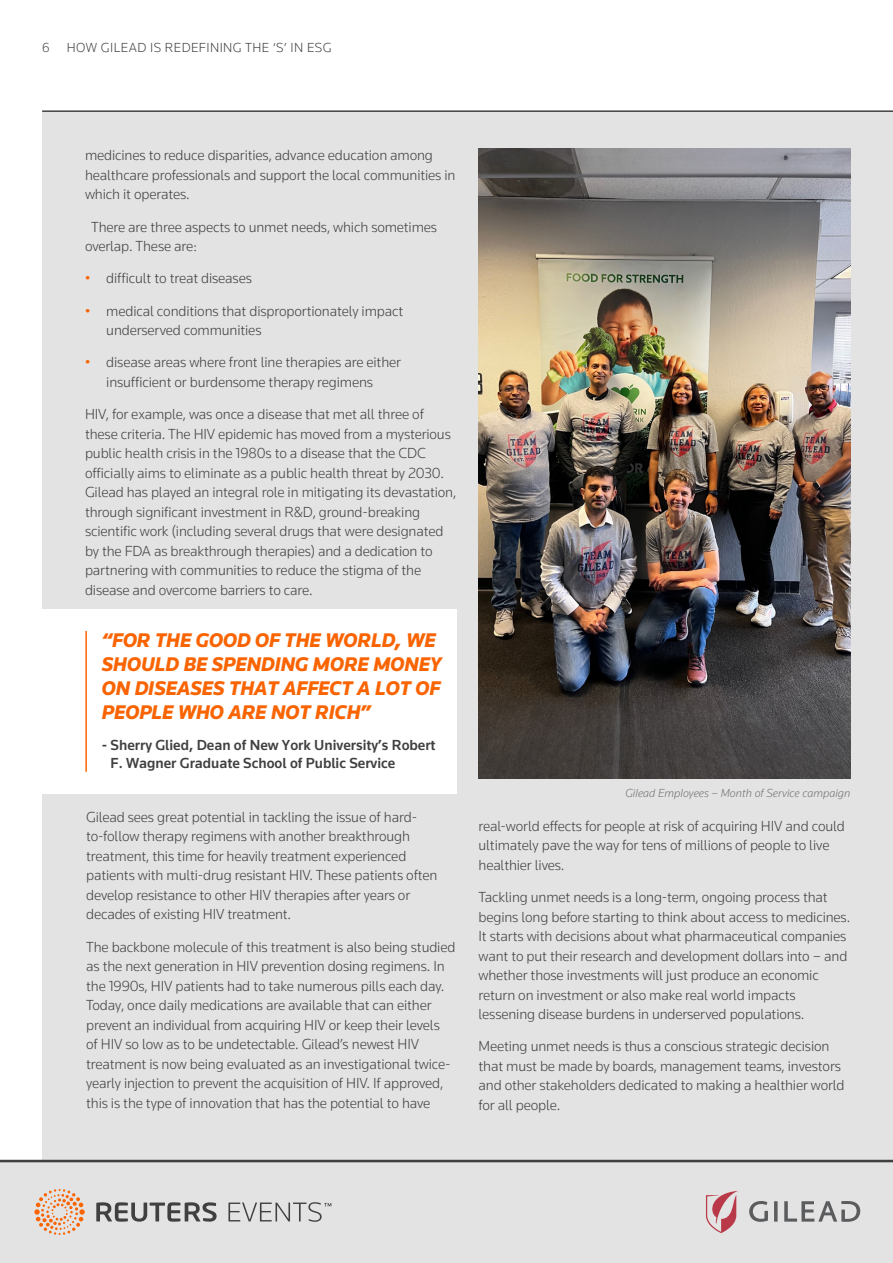
<style>
.page{position:relative;width:893px;height:1263px;background:#fff}
.page>*{position:absolute;margin:0;border:0;box-sizing:border-box;transform-origin:0 0}
.t1{font:italic 900 20.4px/24.2px "Knowledge 2017";color:#fa6400}
.t2{font:300 15px/19.5px "Knowledge 2017";letter-spacing:-.01em;color:#404040}
.t3{font:500 15px/18px "Knowledge 2017";color:#404040}
.t4{font:300 15px "Knowledge 2017";color:#fa6400}
.t5{font:300 13.5px "Knowledge 2017";letter-spacing:.03em;color:#404040}
.t6{font:italic 300 12px "Knowledge 2017";color:#707070}
</style>
<div class="page">
<div style="left:42px;top:112px;width:851px;height:1151px;background:#e3e3e3"></div>
<hr style="left:42px;top:110px;width:851px;height:2px;background:#404040">
<div style="left:0;top:1161px;width:893px;height:102px;background:#e3e3e3"></div>
<hr style="left:0;top:1160px;width:893px;height:2px;background:#404040">
<svg style="left:96px;top:1202px;width:235px;height:20px"></svg>
<svg style="left:34px;top:1189px;width:51px;height:46px"></svg>
<svg style="left:749px;top:1201px;width:111px;height:21px"></svg>
<svg style="left:706px;top:1191px;width:32px;height:42px"></svg>
<div style="left:42px;top:609px;width:415px;height:184px;background:#fff"></div>
<hr style="left:85px;top:631px;width:2px;height:141px;background:#fa6400">
<img style="left:478px;top:149px;width:372px;height:629px">
<p class="t5" style="left:42px;top:39px;width:9px">6</p>
<p class="t5" style="left:67px;top:39px;width:266px">HOW GILEAD IS REDEFINING THE S‘ ’ IN ESG</p>
<p class="t2" style="left:85px;top:145px;width:372px">medicines to reduce disparities, advance education among healthcare professionals and support the local communities in which it operates.</p>
<p class="t2" style="left:85px;top:217px;width:354px;text-indent:6px">There are three aspects to unmet needs, which sometimes overlap. These are:</p>
<p class="t2" style="left:106px;top:268px;width:147px">difficult to treat diseases</p>
<p class="t4" style="left:85px;top:269px;width:7px">•</p>
<p class="t4" style="left:85px;top:301px;width:7px">•</p>
<p class="t2" style="left:106px;top:301px;width:298px">medical conditions that disproportionately impact</p>
<p class="t2" style="left:106px;top:314px;width:296px;line-height:32.2px">underserved communities<br>disease areas where front line therapies are either</p>
<p class="t4" style="left:85px;top:353px;width:7px">•</p>
<p class="t2" style="left:85px;top:366px;width:340px;line-height:32.2px;text-indent:21px">insufficient or burdensome therapy regimens<br>HIV, for example, was once a disease that met all three of</p>
<p class="t2" style="left:85px;top:424px;width:373px">these criteria. The HIV epidemic has moved from a mysterious public health crisis in the 1980 tos a disease that the CDC officially aims to eliminate as a public health threat by 2030.<br>Gilead has played an integral role in mitigating its devastation, through significant investment in R&amp;D, ground-breaking scientific work (including several drugs that were designated by the FDA as breakthrough therapies) and a dedication to partnering with communities to reduce the stigma of the disease and overcome barriers to care.</p>
<h1 class="t1" style="left:102px;top:627px;width:341px">“FOR THE GOOD OF THE WORLD, WE<br>SHOULD BE SPENDING MORE MONEY<br>ON DISEASES THAT AFFECT A LOT OF<br>PEOPLE WHO ARE NOT RICH“</h1>
<p class="t3" style="left:111px;top:736px;width:327px;text-indent:-9px">- Sherry Glied, Dean of New York University s’ Robert .F Wagner Graduate School of Public Service</p>
<p class="t2" style="left:86px;top:807px;width:332px">Gilead sees great potential in tackling the issue of hard-</p>
<p class="t2" style="left:86px;top:846px;width:353px">treatment, this time for heavily treatment experienced patients with multi-drug resistant HIV. These patients often develop resistance to other HIV therapies after years or decades of existing HIV treatment.</p>
<p class="t2" style="left:86px;top:936px;width:371px">The backbone molecule of this treatment is also being studied as the next generation in HIV prevention dosing regimens In. the 1990 ,s HIV patients had to take numerous pills each day.<br>Today, once daily medications are available that can either prevent an individual from acquiring HIV or keep their levels<br>of HIV so low as to be undetectable. Gilead s’ newest HIV</p>
<p class="t2" style="left:86px;top:1073px;width:359px">yearly injection to prevent the acquisition of HIV If. approved,</p>
<p class="t2" style="left:86px;top:826px;width:325px">to-follow therapy regimens with another breakthrough</p>
<p class="t2" style="left:86px;top:1053px;width:366px">treatment is now being evaluated as an investigational twice-</p>
<p class="t2" style="left:86px;top:1092px;width:346px">this is the type of innovation that has the potential to have</p>
<p class="t6" style="left:625px;top:786px;width:227px">Gilead Employees – Month of Service campaign</p>
<p class="t2" style="left:479px;top:816px;width:368px">real-world effects for people at risk of acquiring HIV and could ultimately pave the way for tens of millions of people to live healthier lives.</p>
<p class="t2" style="left:479px;top:887px;width:373px">Tackling unmet needs is a long-term, ongoing process that begins long before starting to think about access to medicines.<br>It starts with decisions about what pharmaceutical companies want to put their research and development dollars into – and whether those investments will just produce an economic return on investment or also make real world impacts lessening disease burdens in underserved populations.</p>
<p class="t2" style="left:479px;top:1036px;width:368px">Meeting unmet needs is thus a conscious strategic decision that must be made by boards, management teams, investors and other stakeholders dedicated to making a healthier world for all people.</p>
</div>
